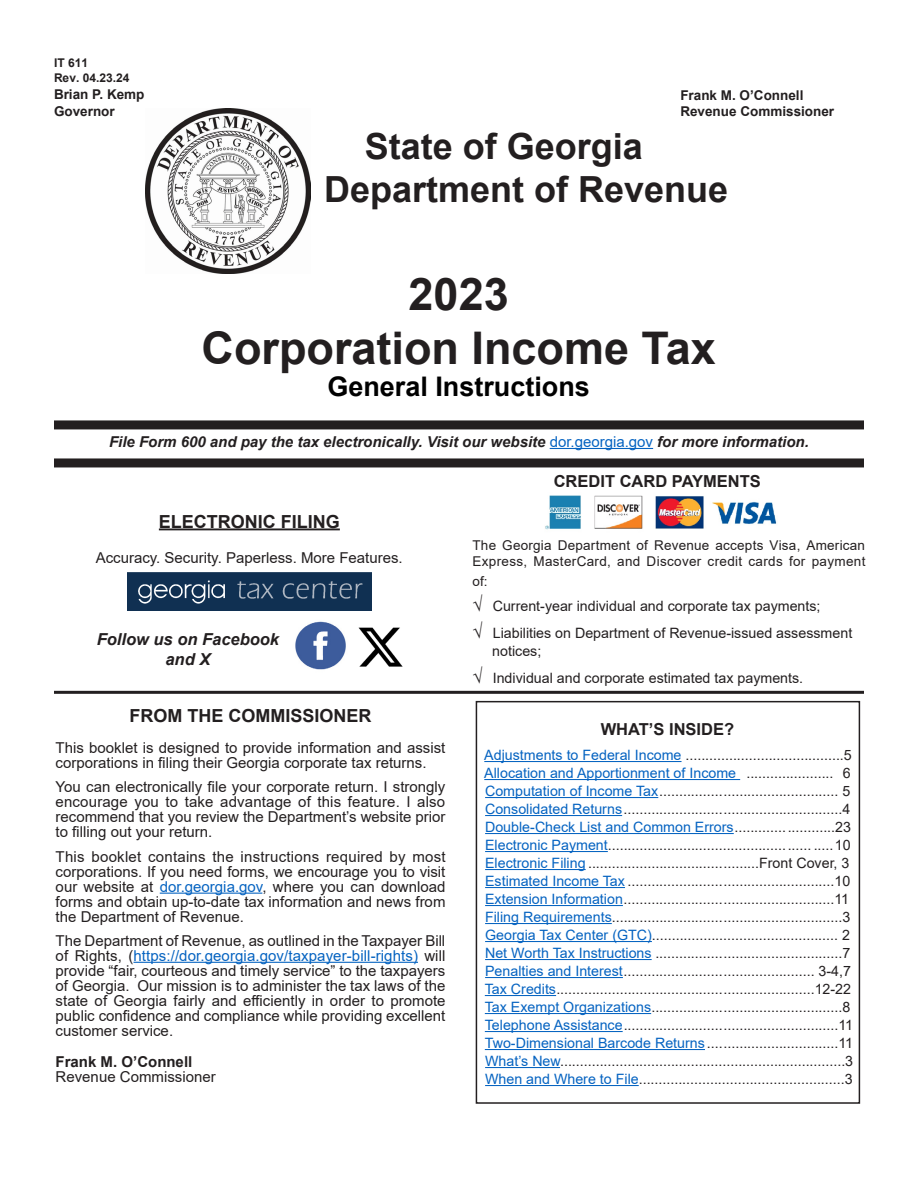
<style>
.page{position:relative;width:918px;height:1188px;background:#fff}
.page>*{position:absolute;margin:0;border:0;box-sizing:border-box;transform-origin:0 0}
.t1{font:700 45px "Arial";color:#231f20}
.t2{font:700 36px "Arial";color:#231f20}
.t3{font:700 27px "Arial";color:#000}
.t4{font:700 18px "Arial";color:#231f20}
.t5{font:700 16.5px "Arial";color:#231f20}
.t6{font:italic 700 16.5px/19.8px "Arial";color:#231f20;text-align:center}
.t7{font:15px/15px "Arial";color:#231f20;text-align:justify}
.t8{font:italic 700 15px "Arial";color:#231f20}
.t9{font:700 15px "Arial";color:#231f20}
.t10{font:14.25px "Arial";color:#231f20}
.t11{font:14.25px "Arial";color:#0563c1}
.t12{font:13.5px/16.2px "Arial";letter-spacing:.02em;color:#231f20}
.t13{font:700 13.5px/17.1px "Arial";color:#231f20}
.t14{font:700 12px/15.1px "Arial";color:#231f20}
.s1{font-weight:400;font-style:normal;color:#0563c1}
.s2{color:#0563c1}
.s3{color:#231f20}
</style>
<div class="page">
<div style="left:54px;top:420px;width:810px;height:9px;background:#231f20"></div>
<hr style="left:160px;top:893px;width:102px;height:1px;background:#0563c1">
<hr style="left:134px;top:962px;width:284px;height:1px;background:#0563c1">
<hr style="left:550px;top:448px;width:103px;height:1px;background:#0563c1">
<div style="left:54px;top:458px;width:810px;height:9px;background:#231f20"></div>
<img style="left:145px;top:108px;width:165px;height:165px">
<hr style="left:54px;top:691px;width:810px;height:3px;background:#231f20">
<img style="left:545px;top:495px;width:232px;height:35px">
<hr style="left:159px;top:528px;width:181px;height:2px;background:#231f20">
<hr style="left:484px;top:761px;width:198px;height:1px;background:#0563c1">
<hr style="left:484px;top:779px;width:256px;height:1px;background:#0563c1">
<hr style="left:485px;top:797px;width:173px;height:1px;background:#0563c1">
<hr style="left:485px;top:815px;width:137px;height:1px;background:#0563c1">
<hr style="left:485px;top:833px;width:249px;height:1px;background:#0563c1">
<hr style="left:485px;top:851px;width:123px;height:1px;background:#0563c1">
<hr style="left:485px;top:869px;width:101px;height:1px;background:#0563c1">
<hr style="left:485px;top:887px;width:140px;height:1px;background:#0563c1">
<hr style="left:485px;top:905px;width:138px;height:1px;background:#0563c1">
<hr style="left:485px;top:923px;width:127px;height:1px;background:#0563c1">
<hr style="left:485px;top:941px;width:167px;height:1px;background:#0563c1">
<hr style="left:485px;top:959px;width:167px;height:1px;background:#0563c1">
<hr style="left:485px;top:977px;width:138px;height:1px;background:#0563c1">
<hr style="left:485px;top:995px;width:71px;height:1px;background:#0563c1">
<hr style="left:485px;top:1013px;width:166px;height:1px;background:#0563c1">
<hr style="left:485px;top:1031px;width:138px;height:1px;background:#0563c1">
<hr style="left:485px;top:1049px;width:220px;height:1px;background:#0563c1">
<hr style="left:485px;top:1067px;width:75px;height:1px;background:#0563c1">
<hr style="left:485px;top:1085px;width:154px;height:1px;background:#0563c1">
<div style="left:476px;top:701px;width:384px;height:403px;border:2px solid #231f20"></div>
<img style="left:295px;top:621px;width:51px;height:49px">
<img style="left:358px;top:627px;width:45px;height:40px">
<img style="left:127px;top:572px;width:244px;height:39px">
<p class="t14" style="left:54px;top:55px;width:77px">IT 611<br>Rev. 04.23.24</p>
<p class="t13" style="left:54px;top:86px;width:92px">Brian P. Kemp<br>Governor</p>
<p class="t13" style="left:680px;top:87px;width:125px">Frank M. O’Connell</p>
<p class="t13" style="left:680px;top:103px;width:155px">Revenue Commissioner</p>
<p class="t2" style="left:365px;top:121px;width:280px">State of Georgia</p>
<p class="t2" style="left:324px;top:164px;width:406px">Department of Revenue</p>
<p class="t1" style="left:409px;top:262px;width:102px">2023</p>
<p class="t1" style="left:202px;top:316px;width:516px">Corporation Income Tax</p>
<p class="t3" style="left:327px;top:368px;width:264px">General Instructions</p>
<p class="t8" style="left:109px;top:432px;width:701px">File Form 600 and pay the tax electronically. Visit our website <span class="s1">dor.georgia.gov</span> for more information.</p>
<p class="t5" style="left:554px;top:469px;width:209px">CREDIT CARD PAYMENTS</p>
<p class="t4" style="left:159px;top:509px;width:183px">ELECTRONIC FILING</p>
<p class="t7" style="left:96px;top:550px;width:309px">Accuracy. Security. Paperless. More Features.</p>
<p class="t6" style="left:97px;top:630px;width:184px">Follow us on Facebook and X</p>
<p class="t4" style="left:130px;top:703px;width:244px">FROM THE COMMISSIONER</p>
<p class="t7" style="left:56px;top:740px;width:391px">This booklet is designed to provide information and assist corporations in filing their Georgia corporate tax returns.</p>
<p class="t7" style="left:56px;top:780px;width:391px">You can electronically file your corporate return. I strongly encourage you to take advantage of this feature. I also recommend that you review the Department’s website prior to filling out your return.</p>
<p class="t7" style="left:56px;top:849px;width:392px">This booklet contains the instructions required by most corporations. If you need forms, we encourage you to visit our website at <span class="s2">dor.georgia.gov</span>, where you can download forms and obtain up-to-date tax information and news from the Department of Revenue.</p>
<p class="t7" style="left:56px;top:933px;width:391px">The Department of Revenue, as outlined in the Taxpayer Bill of Rights, (<span class="s2">https://dor.georgia.gov/taxpayer-bill-rights)</span> will provide “fair, courteous and timely service” to the taxpayers of Georgia. Our mission is to administer the tax laws of the state of Georgia fairly and efficiently in order to promote public confidence and compliance while providing excellent customer service.</p>
<p class="t9" style="left:56px;top:1051px;width:138px">Frank M. O’Connell</p>
<p class="t7" style="left:56px;top:1069px;width:162px">Revenue Commissioner</p>
<p class="t12" style="left:472px;top:537px;width:394px">The Georgia Department of Revenue accepts Visa, American<br>Express, MasterCard, and Discover credit cards for payment</p>
<p class="t12" style="left:472px;top:573px;width:17px">of:</p>
<p class="t10" style="left:472px;top:597px;width:350px">√ Current-year individual and corporate tax payments;</p>
<p class="t10" style="left:472px;top:624px;width:381px">√ Liabilities on Department of Revenue-issued assessment</p>
<p class="t10" style="left:492px;top:641px;width:51px">notices;</p>
<p class="t10" style="left:472px;top:668px;width:332px">√ Individual and corporate estimated tax payments.</p>
<p class="t5" style="left:601px;top:718px;width:135px">WHAT’S INSIDE?</p>
<p class="t10" style="left:484px;top:745px;width:369px"><span class="s2">Adjustments to Federal Income</span> ........................................5</p>
<p class="t11" style="left:484px;top:763px;width:368px">Allocation and Apportionment of Income <span class="s3">...................... 6</span></p>
<p class="t10" style="left:485px;top:781px;width:367px"><span class="s2">Computation of Income Tax</span>............................................. 5</p>
<p class="t10" style="left:485px;top:799px;width:367px"><span class="s2">Consolidated Returns</span>.......................................................4</p>
<p class="t11" style="left:485px;top:817px;width:367px">Double-Check List and Common Errors<span class="s3">.........................23</span></p>
<p class="t10" style="left:485px;top:835px;width:367px"><span class="s2">Electronic Payment</span>................................................... .....10</p>
<p class="t10" style="left:485px;top:853px;width:366px"><span class="s2">Electronic Filing</span> ...........................................Front Cover, 3</p>
<p class="t10" style="left:485px;top:871px;width:367px"><span class="s2">Estimated Income Tax</span> ....................................................10</p>
<p class="t10" style="left:485px;top:889px;width:366px"><span class="s2">Extension Information</span>.....................................................11</p>
<p class="t10" style="left:485px;top:907px;width:367px"><span class="s2">Filing Requirements</span>..........................................................3</p>
<p class="t10" style="left:485px;top:925px;width:366px"><span class="s2">Georgia Tax Center (GTC)</span>............................................... 2</p>
<p class="t10" style="left:485px;top:943px;width:367px"><span class="s2">Net Worth Tax Instructions</span> ...............................................7</p>
<p class="t10" style="left:485px;top:961px;width:367px"><span class="s2">Penalties and Interest</span>................................................ 3-4,7</p>
<p class="t10" style="left:485px;top:979px;width:368px"><span class="s2">Tax Credits</span>.................................................................12-22</p>
<p class="t10" style="left:485px;top:997px;width:367px"><span class="s2">Tax Exempt Organizations</span>................................................8</p>
<p class="t10" style="left:485px;top:1015px;width:370px"><span class="s2">Telephone Assistance</span>......................................................11</p>
<p class="t10" style="left:485px;top:1033px;width:370px"><span class="s2">Two-Dimensional Barcode Returns</span> .................................11</p>
<p class="t10" style="left:485px;top:1051px;width:370px"><span class="s2">What’s New</span>........................................................................3</p>
<p class="t10" style="left:485px;top:1069px;width:369px"><span class="s2">When and Where to File</span>....................................................3</p>
</div>
